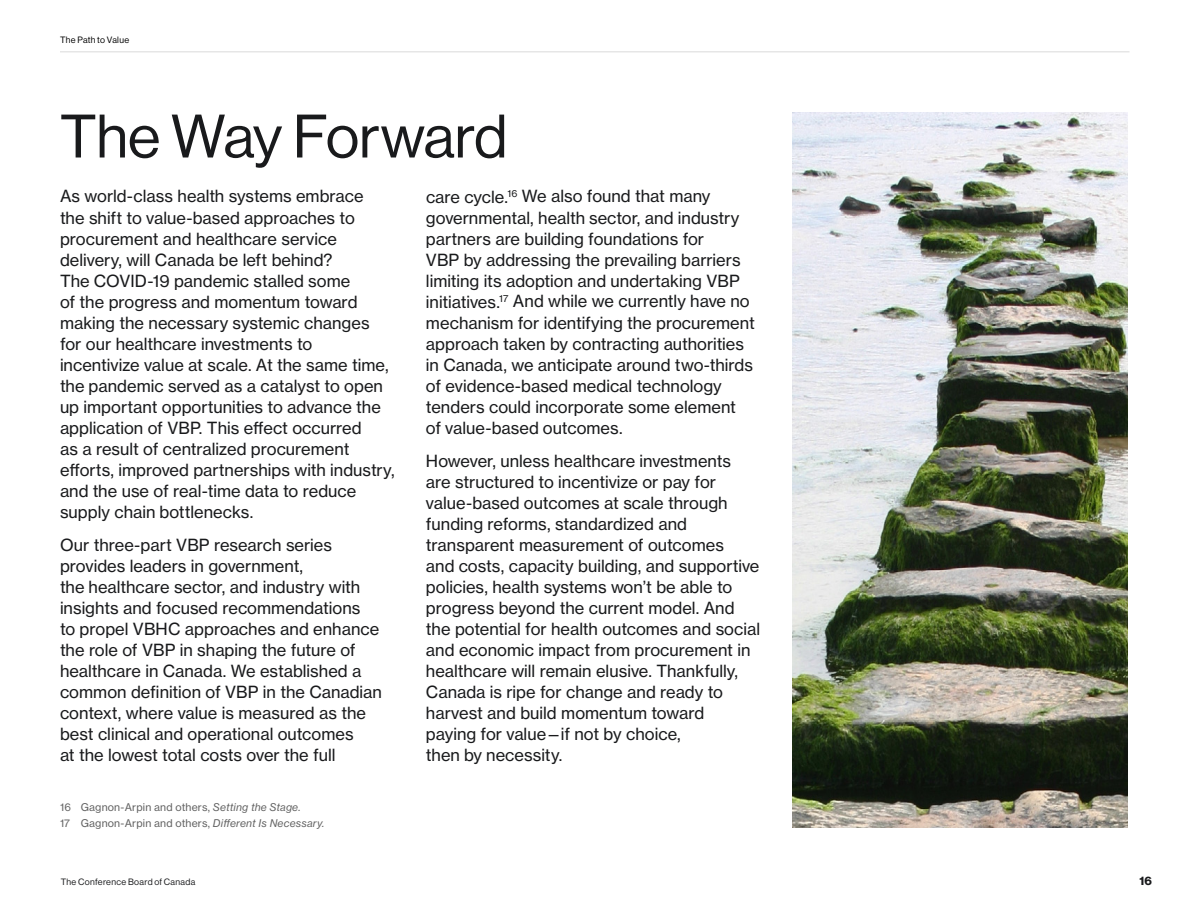
<style>
.page{position:relative;width:1188px;height:918px;background:#fff}
.page>*{position:absolute;margin:0;border:0;box-sizing:border-box;transform-origin:0 0}
.t1{font:60px "N Haas Grotesk DS Pro 55 Rg";letter-spacing:-.01em;color:#191a1c}
.t2{font:16.5px/21px "N Haas Grotesk TX Pro 55 Rg";color:#191a1c}
.t3{font:12px "N Haas Grotesk DS Pro 75 Bd";color:#191a1c}
.t4{font:10.5px/15px "N Haas Grotesk TX Pro 55 Rg";letter-spacing:.02em;color:#636363}
.t5{font:9px "N Haas Grotesk DS Pro 55 Rg";letter-spacing:.035em;color:#191a1c}
.t6{font:9px "N Haas Grotesk DS Pro 55 Rg";letter-spacing:.03em;color:#000}
.s1{font-family:"N Haas Grotesk TX Pro 56 It"}
</style>
<div class="page">
<hr style="left:60px;top:51px;width:1070px;height:1px;background:#e6e6e6">
<img style="left:792px;top:112px;width:336px;height:716px">
<p class="t6" style="left:60px;top:35px;width:71px">The Path to Value</p>
<h1 class="t1" style="left:60px;top:103px;width:449px">The Way Forward</h1>
<p class="t2" style="left:60px;top:186px;width:336px">As world-class health systems embrace<br>the shift to value-based approaches to procurement and healthcare service delivery, will Canada be left behind?<br>The COVID-19 pandemic stalled some<br>of the progress and momentum toward making the necessary systemic changes for our healthcare investments to incentivize value at scale. At the same time, the pandemic served as a catalyst to open up important opportunities to advance the application of VBP. This effect occurred<br>as a result of centralized procurement efforts, improved partnerships with industry, and the use of real-time data to reduce supply chain bottlenecks.</p>
<p class="t2" style="left:60px;top:534px;width:323px">Our three-part VBP research series provides leaders in government,<br>the healthcare sector, and industry with insights and focused recommendations<br>to propel VBHC approaches and enhance the role of VBP in shaping the future of healthcare in Canada. We established a common definition of VBP in the Canadian context, where value is measured as the best clinical and operational outcomes<br>at the lowest total costs over the full</p>
<p class="t4" style="left:60px;top:800px;width:266px">16 Gagnon-Arpin and others, <span class="s1">Setting the Stage.<br></span>17 Gagnon-Arpin and others, <span class="s1">Different Is Necessary.</span></p>
<p class="t2" style="left:426px;top:186px;width:330px">care cycle.<sup>16</sup> We also found that many governmental, health sector, and industry partners are building foundations for<br>VBP by addressing the prevailing barriers limiting its adoption and undertaking VBP initiatives.<sup>17</sup> And while we currently have no mechanism for identifying the procurement approach taken by contracting authorities in Canada, we anticipate around two-thirds of evidence‑based medical technology tenders could incorporate some element of value-based outcomes.</p>
<p class="t2" style="left:426px;top:450px;width:336px">However, unless healthcare investments are structured to incentivize or pay for value‑based outcomes at scale through funding reforms, standardized and transparent measurement of outcomes<br>and costs, capacity building, and supportive policies, health systems won’t be able to progress beyond the current model. And the potential for health outcomes and social and economic impact from procurement in healthcare will remain elusive. Thankfully, Canada is ripe for change and ready to harvest and build momentum toward<br>paying for value—if not by choice,<br>then by necessity.</p>
<p class="t5" style="left:61px;top:877px;width:136px">The Conference Board of Canada</p>
<p class="t3" style="left:1140px;top:874px;width:14px">16</p>
</div>
